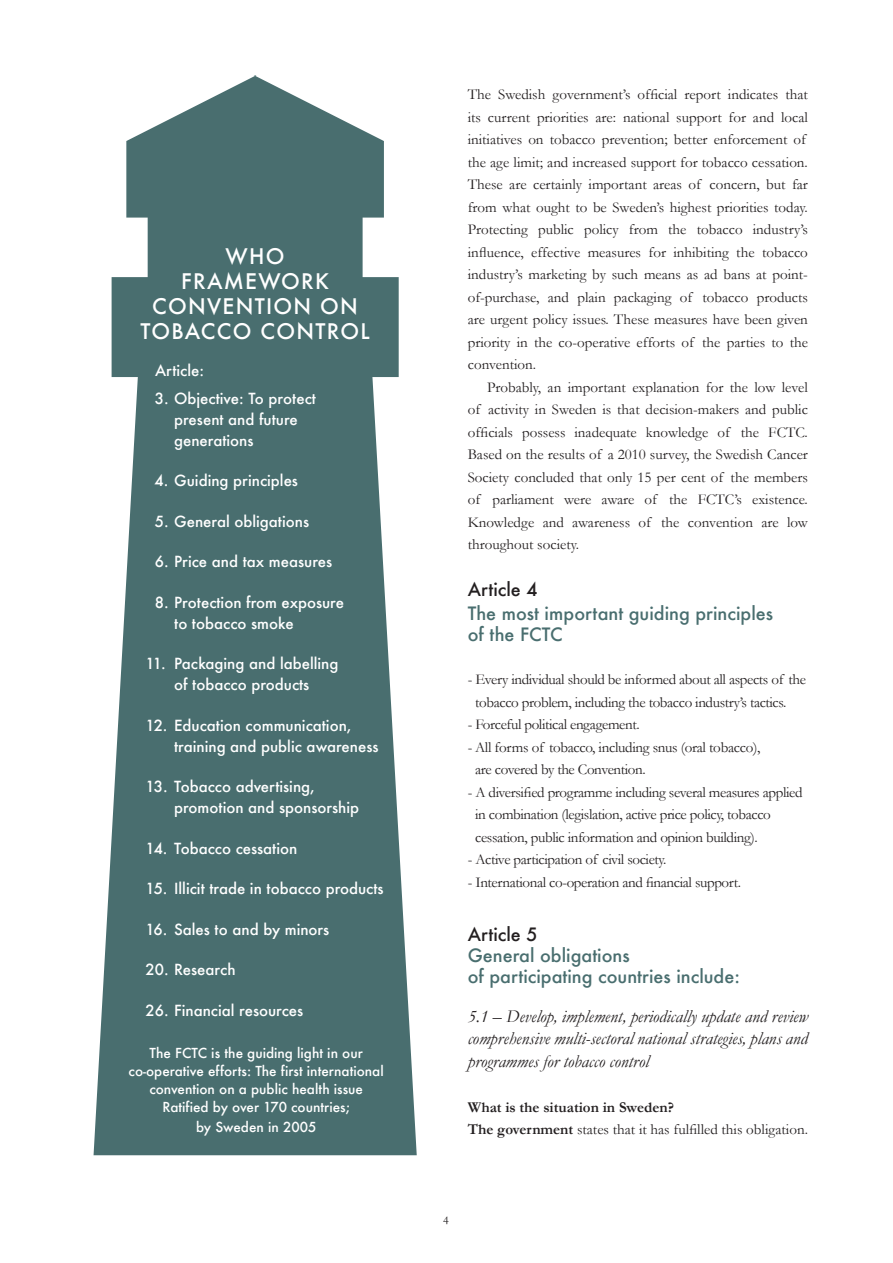
<style>
.page{position:relative;width:893px;height:1263px;background:#fff}
.page>*{position:absolute;margin:0;border:0;box-sizing:border-box;transform-origin:0 0}
.Underrubrik{font:500 21px/25.2px "Futura";letter-spacing:.06em;color:#fff;text-align:center}
.Brödtext{font:italic 18px/22.5px "Garamond";color:#231f20;text-align:justify}
.Underrubrik-2{font:500 18px/21px "Futura";color:#496e6f}
.Underrubrik-3{font:500 18px "Futura";color:#231f20}
.Brödtext-2{font:15px/22.5px "Garamond";color:#231f20}
.Underrubrik-4{font:500 15px/21px "Futura";color:#fff}
.Brödtext-3{font:15px/22.5px "Garamond";letter-spacing:-.025em;color:#231f20}
.Brödtext-4{font:15px/22.5px "Garamond";letter-spacing:-.02em;color:#231f20}
.Brödtext-5{font:700 15px "Garamond";color:#231f20}
.Underrubrik-5{font:500 13.5px/18px "Futura";color:#fff;text-align:center}
.t1{font:12px "Garamond";color:#231f20}
.s1{font-weight:700}
</style>
<div class="page">
<svg style="left:94px;top:75px;width:323px;height:1080px;fill:#496e6f"></svg>
<p class="Underrubrik" style="left:141px;top:243px;width:231px">WHO<br>FRAMEWORK<br>CONVENTION ON<br>TOBACCO CONTROL</p>
<p class="Underrubrik-4" style="left:155px;top:360px;width:50px">Article:</p>
<p class="Underrubrik-4" style="left:174px;top:387px;width:143px;text-indent:-19px">3. Objective: To protect present and future generations</p>
<p class="Underrubrik-4" style="left:155px;top:470px;width:145px">4. Guiding principles</p>
<p class="Underrubrik-4" style="left:155px;top:510px;width:156px">5. General obligations</p>
<p class="Underrubrik-4" style="left:155px;top:551px;width:179px">6. Price and tax measures</p>
<p class="Underrubrik-4" style="left:174px;top:591px;width:171px;text-indent:-19px">8. Protection from exposure to tobacco smoke</p>
<p class="Underrubrik-4" style="left:146px;top:653px;width:194px;text-align:center">11. Packaging and labelling of tobacco products</p>
<p class="Underrubrik-4" style="left:174px;top:714px;width:206px;text-indent:-28px">12. Education communication, training and public awareness</p>
<p class="Underrubrik-4" style="left:174px;top:776px;width:187px;text-indent:-28px">13. Tobacco advertising, promotion and sponsorship</p>
<p class="Underrubrik-4" style="left:146px;top:837px;width:153px">14. Tobacco cessation</p>
<p class="Underrubrik-4" style="left:146px;top:878px;width:240px">15. Illicit trade in tobacco products</p>
<p class="Underrubrik-4" style="left:146px;top:918px;width:185px">16. Sales to and by minors</p>
<p class="Underrubrik-4" style="left:146px;top:959px;width:92px">20. Research</p>
<p class="Underrubrik-4" style="left:146px;top:999px;width:159px">26. Financial resources</p>
<p class="Underrubrik-5" style="left:129px;top:1044px;width:257px">The FCTC is the guiding light in our co-operative efforts: The first international convention on a public health issue</p>
<p class="Underrubrik-5" style="left:162px;top:1097px;width:189px;line-height:19.5px">Ratified by over 170 countries; by Sweden in 2005</p>
<p class="Brödtext-2" style="left:468px;top:83px;width:342px">The Swedish government’s official report indicates that its current priorities are: national support for and local initiatives on tobacco prevention; better enforcement of the age limit; and increased support for tobacco cessation.<br>These are certainly important areas of concern, but far from what ought to be Sweden’s highest priorities today.<br>Protecting public policy from the tobacco industry’s influence, effective measures for inhibiting the tobacco industry’s marketing by such means as ad bans at point&shy;of-purchase, and plain packaging of tobacco products are urgent policy issues. These measures have been given priority in the co-operative efforts of the parties to the convention.</p>
<p class="Brödtext-2" style="left:468px;top:375px;width:342px;text-align:justify;text-indent:19px">Probably, an important explanation for the low level of activity in Sweden is that decision-makers and public officials possess inadequate knowledge of the FCTC.<br>Based on the results of a 2010 survey, the Swedish Cancer Society concluded that only 15 per cent of the members of parliament were aware of the FCTC’s existence.<br>Knowledge and awareness of the convention are low throughout society.</p>
<p class="Underrubrik-3" style="left:468px;top:576px;width:71px">Article 4</p>
<p class="Underrubrik-2" style="left:468px;top:602px;width:307px">The most important guiding principles of the FCTC</p>
<p class="Brödtext-3" style="left:475px;top:668px;width:332px;text-indent:-8px">- Every individual should be informed about all aspects of the tobacco problem, including the tobacco industry’s tactics.</p>
<p class="Brödtext-3" style="left:468px;top:713px;width:173px">- Forceful political engagement.</p>
<p class="Brödtext-4" style="left:475px;top:735px;width:287px;text-indent:-8px">- All forms of tobacco, including snus (oral tobacco), are covered by the Convention.</p>
<p class="Brödtext-3" style="left:475px;top:780px;width:329px;text-indent:-8px">- A diversified programme including several measures applied in combination (legislation, active price policy, tobacco</p>
<p class="Brödtext-3" style="left:475px;top:825px;width:284px">cessation, public information and opinion building).</p>
<p class="Brödtext-3" style="left:468px;top:848px;width:200px">- Active participation of civil society.</p>
<p class="Brödtext-3" style="left:468px;top:870px;width:275px">- International co-operation and financial support.</p>
<p class="Underrubrik-3" style="left:468px;top:921px;width:71px">Article 5</p>
<p class="Underrubrik-2" style="left:468px;top:944px;width:274px">General obligations<br>of participating countries include:</p>
<p class="Brödtext" style="left:468px;top:1004px;width:342px">5.1 – Develop, implement, periodically update and review comprehensive multi-sectoral national strategies, plans and programmes for tobacco control</p>
<p class="Brödtext-5" style="left:468px;top:1098px;width:208px">What is the situation in Sweden?</p>
<p class="Brödtext-2" style="left:468px;top:1118px;width:342px"><span class="s1">The government</span> states that it has fulfilled this obligation.</p>
<p class="t1" style="left:443px;top:1213px;width:7px">4</p>
</div>
